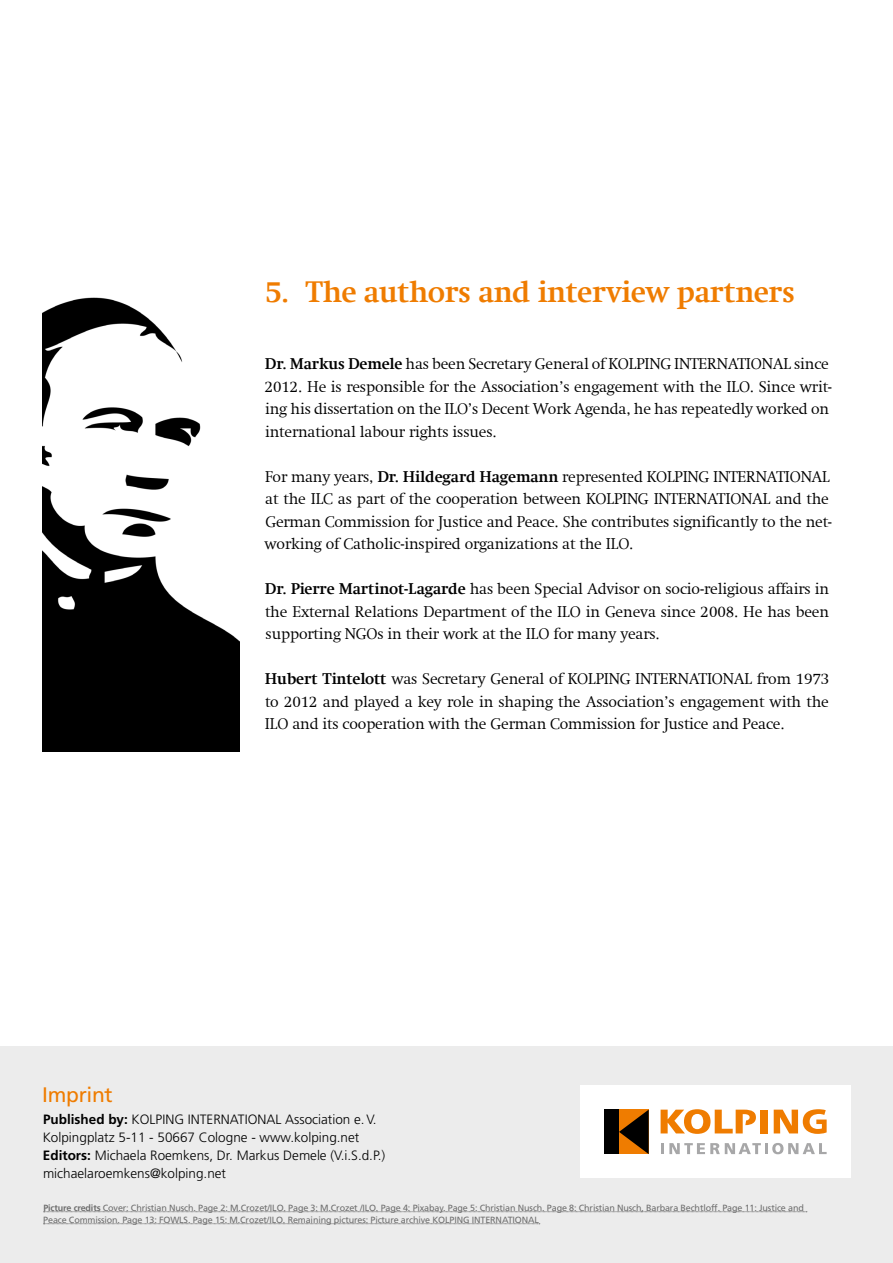
<style>
.page{position:relative;width:893px;height:1263px;background:#fff}
.page>*{position:absolute;margin:0;border:0;box-sizing:border-box;transform-origin:0 0}
.t1{font:700 30px "Swift Com";letter-spacing:-.015em;color:#ef7c00}
.t2{font:21px "Frutiger LT Std";letter-spacing:-.015em;color:#ef7c00}
.COPY{font:300 15.75px/22.5px "Swift Com";letter-spacing:-.01em;color:#000}
.COPY-2{font:300 13.5px "Frutiger LT Std";color:#000}
.BU{font:9px/12px "Frutiger LT Std";letter-spacing:-.015em;color:#6e6e6e}
.s1{font-weight:700}
</style>
<div class="page">
<img style="left:43px;top:297px;width:197px;height:455px">
<div style="left:0;top:1046px;width:893px;height:217px;background:#ececec"></div>
<div style="left:580px;top:1086px;width:270px;height:92px;background:#fff"></div>
<svg style="left:661px;top:1143px;width:166px;height:11px"></svg>
<svg style="left:774px;top:1109px;width:53px;height:25px"></svg>
<div style="left:760px;top:1109px;width:7px;height:24px;background:#ef7c00"></div>
<svg style="left:661px;top:1109px;width:95px;height:25px"></svg>
<div style="left:604px;top:1109px;width:15px;height:45px;background:#000"></div>
<svg style="left:619px;top:1109px;width:30px;height:45px"></svg>
<svg style="left:43px;top:1211px;width:764px;height:14px"></svg>
<p class="t1" style="left:265px;top:274px;width:531px">5. The authors and interview partners</p>
<p class="COPY" style="left:265px;top:352px;width:569px"><span class="s1">Dr. Markus Demele</span> has been Secretary General of KOLPING INTERNATIONAL since 2012. He is responsible for the Association’s engagement with the ILO. Since writ&shy;ing his dissertation on the ILO’s Decent Work Agenda, he has repeatedly worked on international labour rights issues.</p>
<p class="COPY" style="left:265px;top:465px;width:569px">For many years, <span class="s1">Dr. Hildegard Hagemann</span> represented KOLPING INTERNATIONAL at the ILC as part of the cooperation between KOLPING INTERNATIONAL and the German Commission for Justice and Peace. She contributes significantly to the net&shy;working of Catholic-inspired organizations at the ILO.</p>
<p class="COPY" style="left:265px;top:577px;width:566px;text-align:justify"><span class="s1">Dr. Pierre Martinot-Lagarde</span> has been Special Advisor on socio-religious affairs in the External Relations Department of the ILO in Geneva since 2008. He has been supporting NGOs in their work at the ILO for many years.</p>
<p class="COPY" style="left:265px;top:667px;width:566px;text-align:justify"><span class="s1">Hubert Tintelott</span> was Secretary General of KOLPING INTERNATIONAL from 1973 to 2012 and played a key role in shaping the Association’s engagement with the ILO and its cooperation with the German Commission for Justice and Peace.</p>
<h3 class="t2" style="left:42px;top:1082px;width:72px">Imprint</h3>
<p class="COPY-2" style="left:43px;top:1111px;width:335px"><span class="s1">Published by:</span> KOLPING INTERNATIONAL Association e.V.</p>
<p class="COPY-2" style="left:43px;top:1129px;width:318px">Kolpingplatz 5-11 - 50667 Cologne - www.kolping.net</p>
<p class="COPY-2" style="left:43px;top:1147px;width:344px"><span class="s1">Editors:</span> Michaela Roemkens, Dr. Markus Demele (V.i.S.d.P.)</p>
<p class="COPY-2" style="left:43px;top:1165px;width:185px">michaelaroemkens@kolping.net</p>
<p class="BU" style="left:43px;top:1202px;width:762px"><span class="s1">Picture credits</span> Cover: Christian Nusch. Page 2: M.Crozet/ILO. Page 3: M.Crozet /ILO. Page 4: Pixabay. Page 5: Christian Nusch. Page 8: Christian Nusch, Barbara Bechtloff. Page 11: Justice and<br>Peace Commission. Page 13: FOWLS. Page 15: M.Crozet/ILO. Remaining pictures: Picture archive KOLPING INTERNATIONAL</p>
</div>
